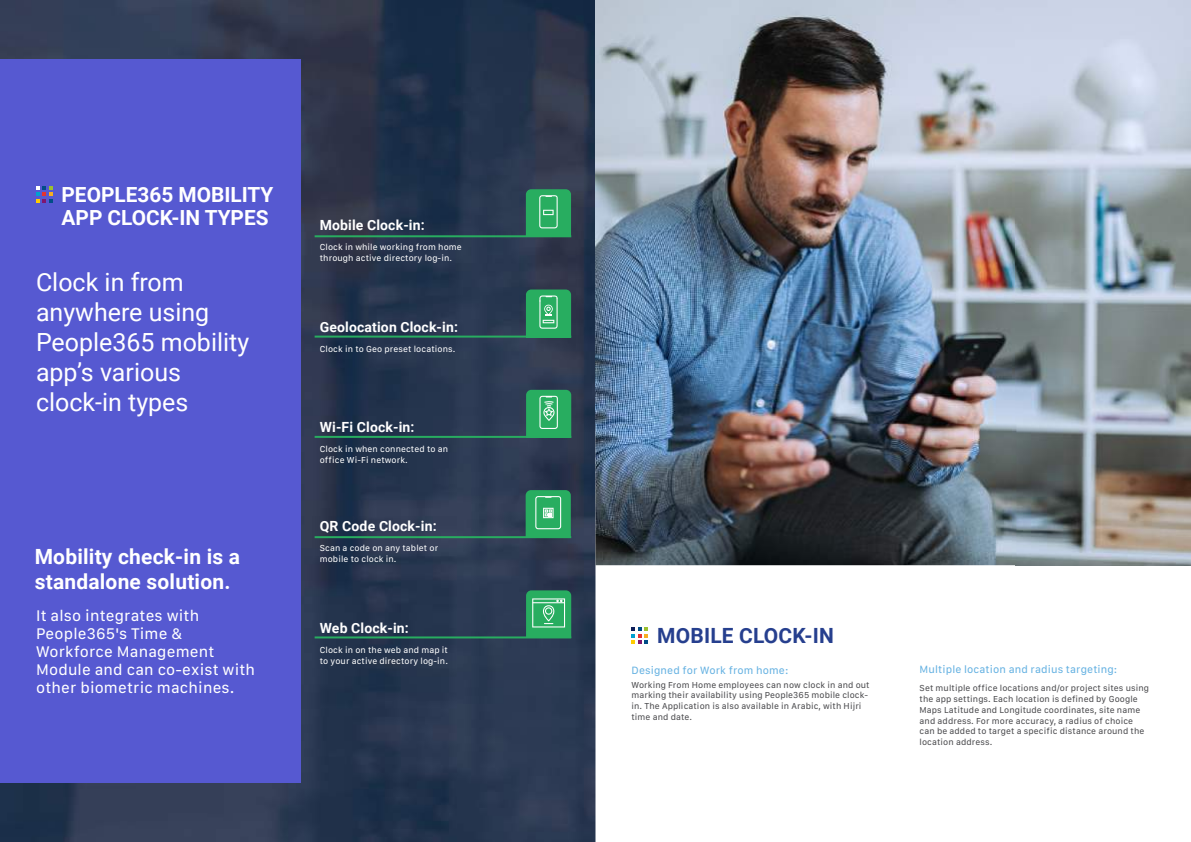
<style>
.page{position:relative;width:1191px;height:842px;background:#fff}
.page>*{position:absolute;margin:0;border:0;box-sizing:border-box;transform-origin:0 0}
.t1{font:25px/30px "Roboto";color:#fff}
.t2{font:700 21px/25.1px "Roboto";letter-spacing:.01em;color:#fff}
.t3{font:700 21px "Roboto";letter-spacing:.01em;color:#263f8e}
.t4{font:700 20.8px "Roboto";color:#fff}
.t5{font:16px/18px "SF Compact Text";letter-spacing:.01em;color:#fff}
.t6{font:700 14px "Roboto";letter-spacing:.01em;color:#fff}
.t7{font:11px "SF Compact Text";letter-spacing:.01em;color:#66b2e2}
.t8{font:9px/10.8px "SF Compact Text";letter-spacing:.01em;color:#4c4c4f}
.t9{font:9px/10.8px "SF Compact Text";letter-spacing:.01em;color:#fff}
</style>
<div class="page">
<img style="left:0;top:0;width:595px;height:842px">
<img style="left:596px;top:0;width:595px;height:565px">
<img style="left:595px;top:0;width:1px;height:565px">
<div style="left:0;top:59px;width:300px;height:723px;background:#5659d1"></div>
<svg style="left:36px;top:186px;width:16px;height:16px"></svg>
<svg style="left:526px;top:189px;width:45px;height:46px;background:#36b16a"></svg>
<svg style="left:526px;top:289px;width:45px;height:47px;background:#3ab16d"></svg>
<svg style="left:526px;top:390px;width:45px;height:46px;background:#3bb36e"></svg>
<svg style="left:526px;top:490px;width:45px;height:46px;background:#3db36f"></svg>
<svg style="left:526px;top:590px;width:45px;height:46px;background:#3eb370"></svg>
<hr style="left:532px;top:602px;width:32px;height:1px;background:#fff">
<hr style="left:315px;top:235px;width:256px;height:2px;background:#28ad60">
<hr style="left:315px;top:336px;width:256px;height:2px;background:#28ad60">
<hr style="left:315px;top:436px;width:256px;height:2px;background:#28ad60">
<hr style="left:315px;top:536px;width:256px;height:2px;background:#28ad60">
<hr style="left:315px;top:636px;width:256px;height:2px;background:#28ad60">
<svg style="left:631px;top:627px;width:17px;height:17px"></svg>
<h3 class="t4" style="left:62px;top:180px;width:213px">PEOPLE365 MOBILITY</h3>
<h3 class="t4" style="left:62px;top:203px;width:208px">APP CLOCK-IN TYPES</h3>
<h1 class="t1" style="left:36px;top:267px;width:215px">Clock in from anywhere using<br>People365 mobility app’s various clock-in types</h1>
<h2 class="t2" style="left:35px;top:543px;width:207px">Mobility check-in is a standalone solution.</h2>
<h3 class="t5" style="left:36px;top:606px;width:220px">It also integrates with<br>People365's Time &amp;<br>Workforce Management<br>Module and can co-exist with other biometric machines.</h3>
<h3 class="t6" style="left:320px;top:216px;width:106px">Mobile Clock-in:</h3>
<p class="t9" style="left:320px;top:242px;width:143px">Clock in while working from home through active directory log-in.</p>
<h3 class="t6" style="left:320px;top:317px;width:140px">Geolocation Clock-in:</h3>
<p class="t9" style="left:320px;top:344px;width:137px">Clock in to Geo preset locations.</p>
<h3 class="t6" style="left:320px;top:417px;width:96px">Wi-Fi Clock-in:</h3>
<p class="t9" style="left:320px;top:444px;width:130px">Clock in when connected to an office Wi-Fi network.</p>
<h3 class="t6" style="left:320px;top:517px;width:118px">QR Code Clock-in:</h3>
<p class="t9" style="left:320px;top:543px;width:120px">Scan a code on any tablet or mobile to clock in.</p>
<h3 class="t6" style="left:320px;top:619px;width:91px">Web Clock-in:</h3>
<p class="t9" style="left:320px;top:645px;width:130px">Clock in on the web and map it to your active directory log-in.</p>
<h2 class="t3" style="left:657px;top:621px;width:178px">MOBILE CLOCK-IN</h2>
<p class="t8" style="left:631px;top:679px;width:240px">Working From Home employees can now clock in and out marking their availability using People365 mobile clock&shy;in. The Application is also available in Arabic, with Hijri time and date.</p>
<p class="t7" style="left:631px;top:664px;width:158px">Designed for Work from home:</p>
<p class="t7" style="left:919px;top:663px;width:199px">Multiple location and radius targeting:</p>
<p class="t8" style="left:919px;top:683px;width:231px">Set multiple office locations and/or project sites using the app settings. Each location is defined by Google Maps Latitude and Longitude coordinates, site name and address. For more accuracy, a radius of choice can be added to target a specific distance around the location address.</p>
</div>
